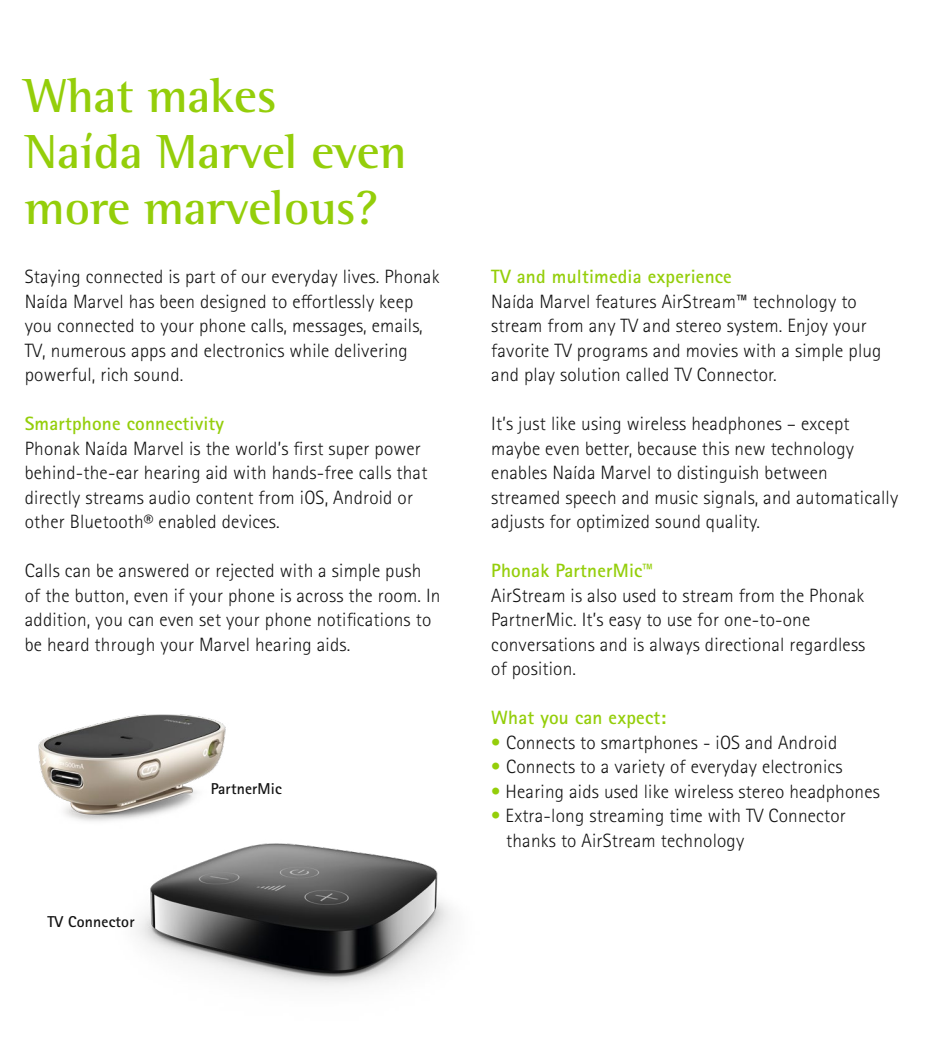
<style>
.page{position:relative;width:933px;height:1042px;background:#fff}
.page>*{position:absolute;margin:0;border:0;box-sizing:border-box;transform-origin:0 0}
.PHO_Main_Chapter_tit{font:700 49px/56px "Rotis Semi Serif Pro";color:#94ce0a}
.PHO_Bodycopy_11pt_Bl{font:300 19.25px/24.5px "Rotis Sans Serif Pro";letter-spacing:.01em;color:#141414}
.PHO_Bodycopy_11pt_Bl-2{font:700 19.25px "Rotis Sans Serif Pro";letter-spacing:.01em;color:#94ce0a}
.t1{font:700 15.75px "Rotis Sans Serif Pro";letter-spacing:.01em;color:#141414}
.s1{color:#94ce0a}
</style>
<div class="page">
<img style="left:137px;top:843px;width:316px;height:144px">
<img style="left:38px;top:714px;width:188px;height:107px">
<p class="PHO_Main_Chapter_tit" style="left:25px;top:67px;width:383px">What makes<br>Naída Marvel even more marvelous?</p>
<p class="PHO_Bodycopy_11pt_Bl" style="left:25px;top:265px;width:416px">Staying connected is part of our everyday lives. Phonak Naída Marvel has been designed to effortlessly keep you connected to your phone calls, messages, emails, TV, numerous apps and electronics while delivering powerful, rich sound.</p>
<p class="PHO_Bodycopy_11pt_Bl-2" style="left:25px;top:411px;width:201px">Smartphone connectivity</p>
<p class="PHO_Bodycopy_11pt_Bl" style="left:25px;top:436px;width:404px">Phonak Naída Marvel is the world’s first super power behind-the-ear hearing aid with hands-free calls that directly streams audio content from iOS, Android or other Bluetooth® enabled devices.</p>
<p class="PHO_Bodycopy_11pt_Bl" style="left:25px;top:559px;width:417px">Calls can be answered or rejected with a simple push of the button, even if your phone is across the room. In addition, you can even set your phone notifications to be heard through your Marvel hearing aids.</p>
<p class="t1" style="left:47px;top:911px;width:89px">TV Connector</p>
<p class="t1" style="left:211px;top:779px;width:73px">PartnerMic</p>
<p class="PHO_Bodycopy_11pt_Bl-2" style="left:491px;top:264px;width:242px">TV and multimedia experience</p>
<p class="PHO_Bodycopy_11pt_Bl" style="left:491px;top:289px;width:392px">Naída Marvel features AirStream™ technology to stream from any TV and stereo system. Enjoy your favorite TV programs and movies with a simple plug and play solution called TV Connector.</p>
<p class="PHO_Bodycopy_11pt_Bl" style="left:491px;top:412px;width:408px">It’s just like using wireless headphones – except maybe even better, because this new technology enables Naída Marvel to distinguish between streamed speech and music signals, and automatically adjusts for optimized sound quality.</p>
<p class="PHO_Bodycopy_11pt_Bl-2" style="left:491px;top:558px;width:164px">Phonak PartnerMic™</p>
<p class="PHO_Bodycopy_11pt_Bl" style="left:491px;top:583px;width:375px">AirStream is also used to stream from the Phonak PartnerMic. It’s easy to use for one-to-one conversations and is always directional regardless of position.</p>
<p class="PHO_Bodycopy_11pt_Bl-2" style="left:491px;top:705px;width:176px">What you can expect:</p>
<p class="PHO_Bodycopy_11pt_Bl" style="left:491px;top:730px;width:347px"><span class="s1">•</span> Connects to smartphones - iOS and Android</p>
<p class="PHO_Bodycopy_11pt_Bl" style="left:491px;top:755px;width:353px"><span class="s1">•</span> Connects to a variety of everyday electronics</p>
<p class="PHO_Bodycopy_11pt_Bl" style="left:491px;top:779px;width:390px"><span class="s1">•</span> Hearing aids used like wireless stereo headphones</p>
<p class="PHO_Bodycopy_11pt_Bl" style="left:506px;top:804px;width:341px;text-indent:-15px"><span class="s1">•</span> Extra-long streaming time with TV Connector thanks to AirStream technology</p>
</div>
